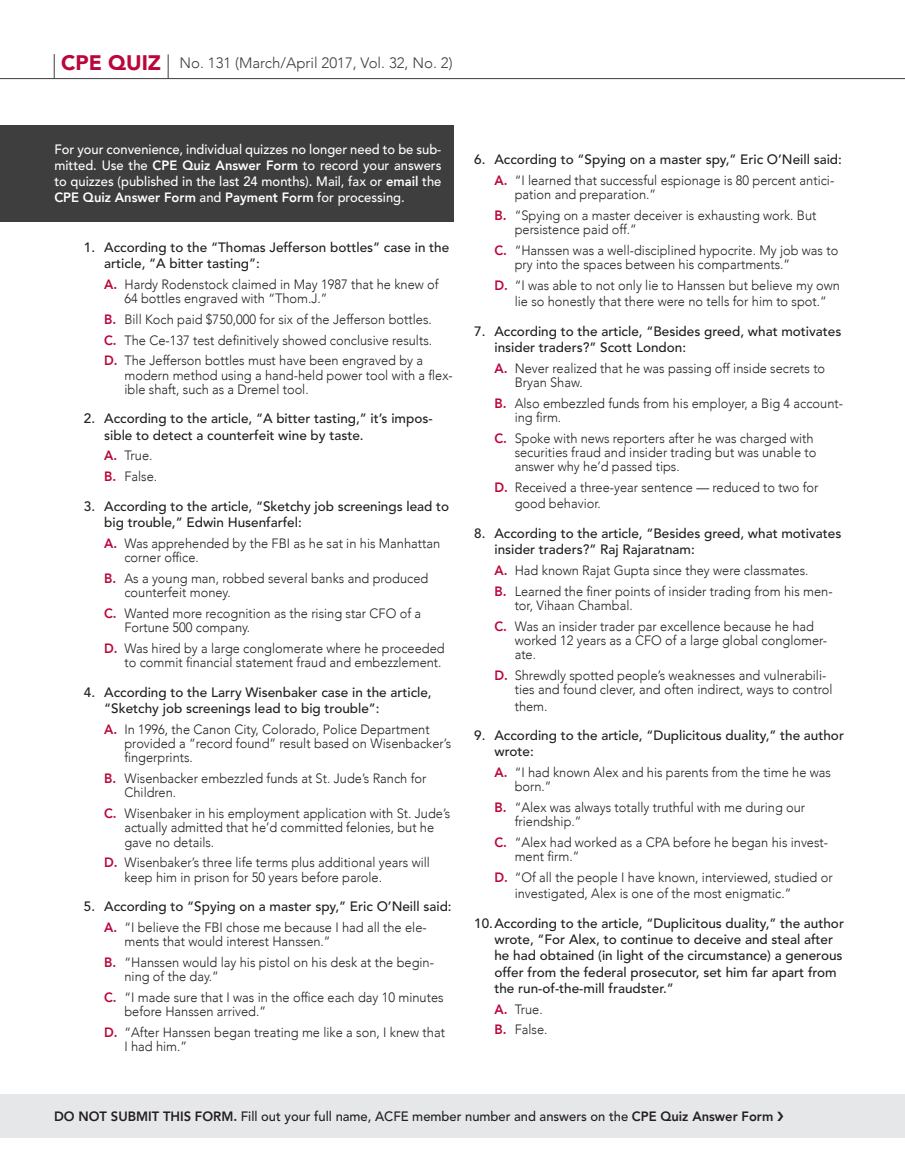
<style>
.page{position:relative;width:905px;height:1175px;background:#fff}
.page>*{position:absolute;margin:0;border:0;box-sizing:border-box;transform-origin:0 0}
.t1{font:900 21px "Avenir";color:#ba063a}
.t2{font:300 15px "Avenir";color:#3e3e3f}
.t3{font:300 13.5px/14.2px "Avenir";color:#231f20;scale:.95 1}
.t4{font:500 13.5px/16.2px "Avenir";color:#231f20}
.t5{font:500 13.5px/16.2px "Avenir";color:#fff;text-align:justify;scale:.96 1}
.t6{font:500 13.5px "Avenir";color:#231f20;scale:.96 1}
.s1{font-weight:800}
.s2{font-weight:800;color:#ba063a}
.s3{font-weight:300}
</style>
<div class="page">
<hr style="left:0;top:78px;width:904px;height:1px;background:#3e3e3f">
<svg style="left:54px;top:54px;width:1px;height:24px"></svg>
<svg style="left:168px;top:54px;width:1px;height:24px"></svg>
<div style="left:0;top:1094px;width:904px;height:44px;background:#e6e7e9"></div>
<div style="left:0;top:125px;width:454px;height:96px;background:#3e3e3f"></div>
<h1 class="t1" style="left:61px;top:45px;width:101px">CPE QUIZ</h1>
<p class="t2" style="left:179px;top:54px;width:274px">No. 131 (March/April 2017, Vol. 32, No. 2)</p>
<p class="t5" style="left:54px;top:141px;width:404px">For your convenience, individual quizzes no longer need to be sub&shy;mitted. Use the <span class="s1">CPE Quiz Answer Form</span> to record your answers to quizzes (published in the last 24 months). Mail, fax or <span class="s1">email</span> the <span class="s1">CPE Quiz Answer Form</span> and <span class="s1">Payment Form</span> for processing.</p>
<p class="t4" style="left:104px;top:239px;width:346px;text-indent:-20px">1. According to the “Thomas Jefferson bottles” case in the article, “A bitter tasting”:</p>
<p class="t3" style="left:124px;top:277px;width:332px;text-indent:-20px"><span class="s2">A.</span> Hardy Rodenstock claimed in May 1987 that he knew of<br>64 bottles engraved with “Thom.J.”</p>
<p class="t3" style="left:104px;top:309px;width:347px;line-height:20.7px;text-align:justify"><span class="s2">B.</span> Bill Koch paid $750,000 for six of the Jefferson bottles.<br><span class="s2">C.</span> The Ce-137 test definitively showed conclusive results.<br><span class="s2">D.</span> The Jefferson bottles must have been engraved by a</p>
<p class="t3" style="left:124px;top:368px;width:347px">modern method using a hand-held power tool with a flex&shy;ible shaft, such as a Dremel tool.</p>
<p class="t4" style="left:104px;top:411px;width:330px;text-indent:-20px">2. According to the article, “A bitter tasting,” it’s impos&shy;sible to detect a counterfeit wine by taste.</p>
<p class="t3" style="left:104px;top:445px;width:57px;line-height:20.7px"><span class="s2">A.</span> True.<br><span class="s2">B.</span> False.</p>
<p class="t4" style="left:104px;top:498px;width:346px;text-indent:-20px">3. According to the article, “Sketchy job screenings lead to big trouble,” Edwin Husenfarfel:</p>
<p class="t3" style="left:124px;top:536px;width:334px;text-indent:-20px"><span class="s2">A.</span> Was apprehended by the FBI as he sat in his Manhattan corner office.</p>
<p class="t3" style="left:124px;top:571px;width:321px;text-indent:-20px"><span class="s2">B.</span> As a young man, robbed several banks and produced counterfeit money.</p>
<p class="t3" style="left:124px;top:606px;width:314px;text-indent:-20px"><span class="s2">C.</span> Wanted more recognition as the rising star CFO of a<br>Fortune 500 company.</p>
<p class="t3" style="left:104px;top:641px;width:360px;text-align:right"><span class="s2">D.</span> Was hired by a large conglomerate where he proceeded to commit financial statement fraud and embezzlement.</p>
<p class="t4" style="left:104px;top:684px;width:329px;text-indent:-20px">4. According to the Larry Wisenbaker case in the article, “Sketchy job screenings lead to big trouble”:</p>
<p class="t3" style="left:124px;top:722px;width:345px;text-indent:-20px"><span class="s2">A.</span> In 1996, the Canon City, Colorado, Police Department provided a “record found” result based on Wisenbacker’s fingerprints.</p>
<p class="t3" style="left:124px;top:771px;width:319px;text-indent:-20px"><span class="s2">B.</span> Wisenbacker embezzled funds at St. Jude’s Ranch for<br>Children.</p>
<p class="t3" style="left:124px;top:806px;width:344px;text-indent:-20px"><span class="s2">C.</span> Wisenbaker in his employment application with St. Jude’s actually admitted that he’d committed felonies, but he gave no details.</p>
<p class="t3" style="left:124px;top:855px;width:323px;text-indent:-20px"><span class="s2">D.</span> Wisenbaker’s three life terms plus additional years will keep him in prison for 50 years before parole.</p>
<p class="t4" style="left:84px;top:896px;width:369px;line-height:20.7px;text-align:center">5. According to “Spying on a master spy,” Eric O’Neill said:<br><span class="s2">A.</span> <span class="s3">“I believe the FBI chose me because I had all the ele-</span></p>
<p class="t3" style="left:104px;top:931px;width:348px;line-height:20.7px;text-indent:20px">ments that would interest Hanssen.”<br><span class="s2">B.</span> “Hanssen would lay his pistol on his desk at the begin-</p>
<p class="t3" style="left:104px;top:966px;width:359px;line-height:20.7px;text-indent:20px">ning of the day.”<br><span class="s2">C.</span> “I made sure that I was in the office each day 10 minutes</p>
<p class="t3" style="left:104px;top:1001px;width:360px;line-height:20.7px;text-indent:20px">before Hanssen arrived.”<br><span class="s2">D.</span> “After Hanssen began treating me like a son, I knew that</p>
<p class="t3" style="left:124px;top:1039px;width:68px">I had him.”</p>
<p class="t4" style="left:494px;top:150px;width:349px;line-height:20.7px;text-indent:-20px">6. According to “Spying on a master spy,” Eric O’Neill said:<br><span class="s2">A.</span> <span class="s3">“I learned that successful espionage is 80 percent antici-</span></p>
<p class="t3" style="left:494px;top:184px;width:340px;line-height:20.7px;text-indent:20px">pation and preparation.”<br><span class="s2">B.</span> “Spying on a master deceiver is exhausting work. But</p>
<p class="t3" style="left:494px;top:219px;width:363px;line-height:20.7px;text-indent:20px">persistence paid off.”<br><span class="s2">C.</span> “Hanssen was a well-disciplined hypocrite. My job was to</p>
<p class="t3" style="left:494px;top:254px;width:365px;line-height:20.7px;text-indent:20px">pry into the spaces between his compartments.”<br><span class="s2">D.</span> “I was able to not only lie to Hanssen but believe my own</p>
<p class="t3" style="left:514px;top:294px;width:330px">lie so honestly that there were no tells for him to spot.”</p>
<p class="t4" style="left:494px;top:323px;width:348px;text-indent:-20px">7. According to the article, “Besides greed, what motivates insider traders?” Scott London:</p>
<p class="t3" style="left:514px;top:361px;width:328px;text-indent:-20px"><span class="s2">A.</span> Never realized that he was passing off inside secrets to<br>Bryan Shaw.</p>
<p class="t3" style="left:514px;top:396px;width:347px;text-indent:-20px"><span class="s2">B.</span> Also embezzled funds from his employer, a Big 4 account&shy;ing firm.</p>
<p class="t3" style="left:514px;top:431px;width:319px;text-indent:-20px"><span class="s2">C.</span> Spoke with news reporters after he was charged with securities fraud and insider trading but was unable to answer why he’d passed tips.</p>
<p class="t3" style="left:514px;top:479px;width:321px;line-height:16.2px;text-indent:-20px"><span class="s2">D.</span> Received a three-year sentence — reduced to two for good behavior.</p>
<p class="t4" style="left:494px;top:525px;width:348px;text-indent:-20px">8. According to the article, “Besides greed, what motivates insider traders?” Raj Rajaratnam:</p>
<p class="t3" style="left:494px;top:560px;width:357px;line-height:20.7px"><span class="s2">A.</span> Had known Rajat Gupta since they were classmates.<br><span class="s2">B.</span> Learned the finer points of insider trading from his men-</p>
<p class="t3" style="left:494px;top:595px;width:338px;line-height:20.7px;text-indent:20px">tor, Vihaan Chambal.<br><span class="s2">C.</span> Was an insider trader par excellence because he had</p>
<p class="t3" style="left:514px;top:633px;width:330px">worked 12 years as a CFO of a large global conglomer&shy;ate.</p>
<p class="t3" style="left:514px;top:668px;width:336px;text-indent:-20px"><span class="s2">D.</span> Shrewdly spotted people’s weaknesses and vulnerabili&shy;ties and found clever, and often indirect, ways to control</p>
<p class="t3" style="left:514px;top:698px;width:36px">them.</p>
<p class="t4" style="left:494px;top:727px;width:351px;text-indent:-20px">9. According to the article, “Duplicitous duality,” the author wrote:</p>
<p class="t3" style="left:514px;top:765px;width:334px;text-indent:-20px"><span class="s2">A.</span> “I had known Alex and his parents from the time he was born.”</p>
<p class="t3" style="left:514px;top:800px;width:307px;text-indent:-20px"><span class="s2">B.</span> “Alex was always totally truthful with me during our friendship.”</p>
<p class="t3" style="left:514px;top:835px;width:331px;text-indent:-20px"><span class="s2">C.</span> “Alex had worked as a CPA before he began his invest&shy;ment firm.”</p>
<p class="t3" style="left:514px;top:869px;width:336px;line-height:16.2px;text-indent:-20px"><span class="s2">D.</span> “Of all the people I have known, interviewed, studied or investigated, Alex is one of the most enigmatic.”</p>
<p class="t4" style="left:494px;top:915px;width:351px;text-indent:-20px">10.According to the article, “Duplicitous duality,” the author wrote, “For Alex, to continue to deceive and steal after he had obtained (in light of the circumstance) a generous offer from the federal prosecutor, set him far apart from the run-of-the-mill fraudster.”</p>
<p class="t3" style="left:494px;top:998px;width:57px;line-height:20.7px"><span class="s2">A.</span> True.<br><span class="s2">B.</span> False.</p>
<p class="t6" style="left:54px;top:1108px;width:751px"><span class="s1">DO NOT SUBMIT THIS FORM.</span> Fill out your full name, ACFE member number and answers on the <span class="s1">CPE Quiz Answer Form</span></p>
</div>
